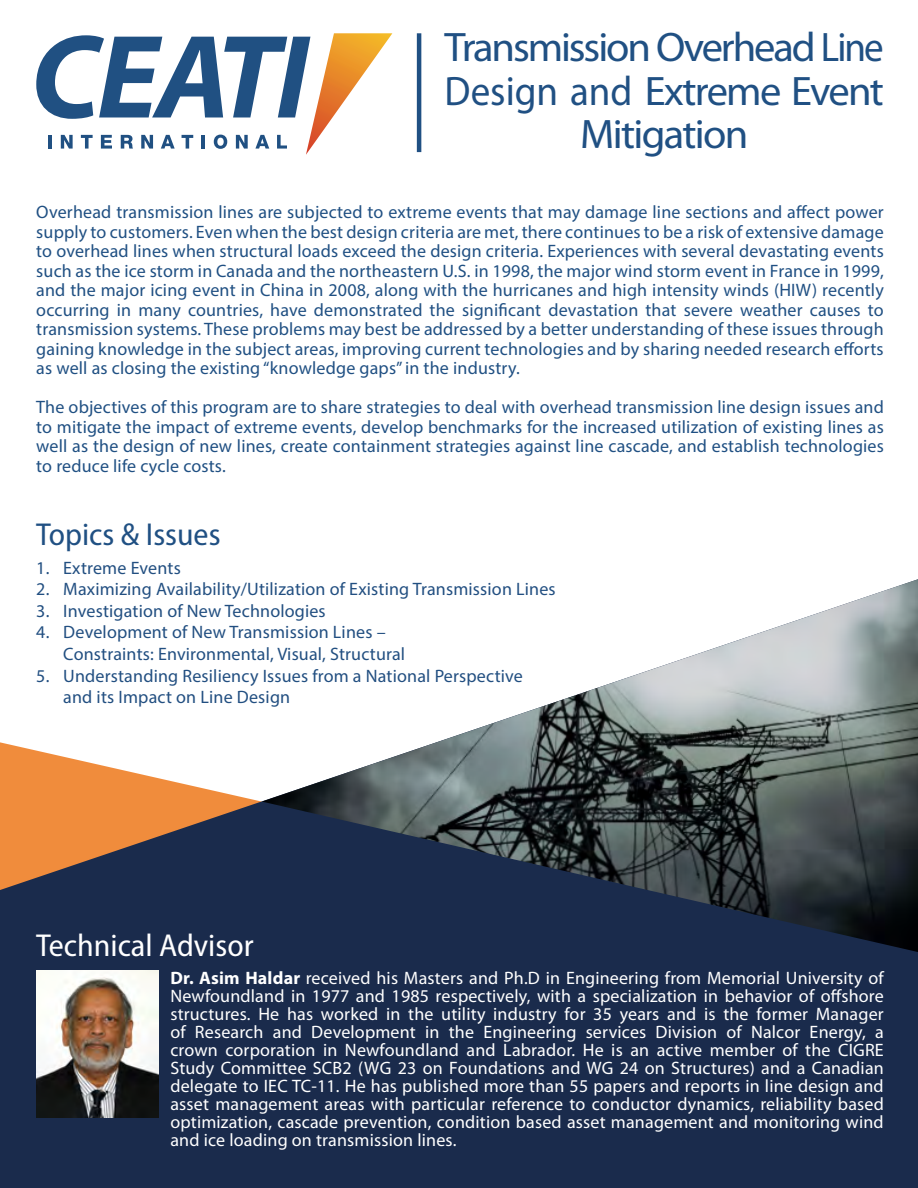
<style>
.page{position:relative;width:918px;height:1188px;background:#fff}
.page>*{position:absolute;margin:0;border:0;box-sizing:border-box;transform-origin:0 0}
.t1{font:41.4px/43.5px "Myriad Pro";letter-spacing:-.045em;color:#205083;text-align:center}
.t2{font:semi-condensed 31.8px "Myriad Pro";color:#fff}
.t3{font:semi-condensed 31.8px "Myriad Pro";color:#205083}
.t4{font:18px/19.5px "Myriad Pro";letter-spacing:.01em;color:#205083;text-align:justify}
.t5{font:18px/18px "Myriad Pro";letter-spacing:.01em;color:#fff;text-align:justify}
.t6{font:18px/21.6px "Myriad Pro";letter-spacing:.01em;color:#224f81}
.s1{font-weight:700}
</style>
<div class="page">
<svg style="left:0;top:742px;width:918px;height:446px;background:#313950"></svg>
<hr style="left:417px;top:33px;width:4px;height:119px;background:#205083">
<img style="left:262px;top:579px;width:656px;height:373px">
<img style="left:36px;top:970px;width:122px;height:147px">
<svg style="left:36px;top:33px;width:356px;height:122px"></svg>
<h1 class="t1" style="left:445px;top:25px;width:441px">Transmission Overhead Line<br>Design and Extreme Event<br>Mitigation</h1>
<p class="t4" style="left:36px;top:202px;width:849px">Overhead transmission lines are subjected to extreme events that may damage line sections and affect power supply to customers. Even when the best design criteria are met, there continues to be a risk of extensive damage to overhead lines when structural loads exceed the design criteria. Experiences with several devastating events such as the ice storm in Canada and the northeastern U.S. in 1998, the major wind storm event in France in 1999, and the major icing event in China in 2008, along with the hurricanes and high intensity winds (HIW) recently occurring in many countries, have demonstrated the significant devastation that severe weather causes to transmission systems. These problems may best be addressed by a better understanding of these issues through gaining knowledge in the subject areas, improving current technologies and by sharing needed research efforts as well as closing the existing “knowledge gaps” in the industry.</p>
<p class="t4" style="left:36px;top:397px;width:849px">The objectives of this program are to share strategies to deal with overhead transmission line design issues and to mitigate the impact of extreme events, develop benchmarks for the increased utilization of existing lines as well as the design of new lines, create containment strategies against line cascade, and establish technologies to reduce life cycle costs.</p>
<h2 class="t3" style="left:36px;top:514px;width:186px">Topics &amp; Issues</h2>
<p class="t6" style="left:36px;top:556px;width:146px">1. Extreme Events</p>
<p class="t6" style="left:36px;top:578px;width:521px">2. Maximizing Availability/Utilization of Existing Transmission Lines</p>
<p class="t6" style="left:36px;top:600px;width:291px">3. Investigation of New Technologies</p>
<p class="t6" style="left:63px;top:621px;width:343px;text-indent:-27px">4. Development of New Transmission Lines –<br>Constraints: Environmental, Visual, Structural</p>
<p class="t6" style="left:63px;top:664px;width:461px;text-indent:-27px">5. Understanding Resiliency Issues from a National Perspective and its Impact on Line Design</p>
<h2 class="t2" style="left:36px;top:926px;width:219px">Technical Advisor</h2>
<p class="t5" style="left:170px;top:969px;width:715px"><span class="s1">Dr. Asim Haldar</span> received his Masters and Ph.D in Engineering from Memorial University of Newfoundland in 1977 and 1985 respectively, with a specialization in behavior of offshore structures. He has worked in the utility industry for 35 years and is the former Manager of Research and Development in the Engineering services Division of Nalcor Energy, a crown corporation in Newfoundland and Labrador. He is an active member of the CIGRE Study Committee SCB2 (WG 23 on Foundations and WG 24 on Structures) and a Canadian delegate to IEC TC-11. He has published more than 55 papers and reports in line design and asset management areas with particular reference to conductor dynamics, reliability based optimization, cascade prevention, condition based asset management and monitoring wind and ice loading on transmission lines.</p>
</div>
